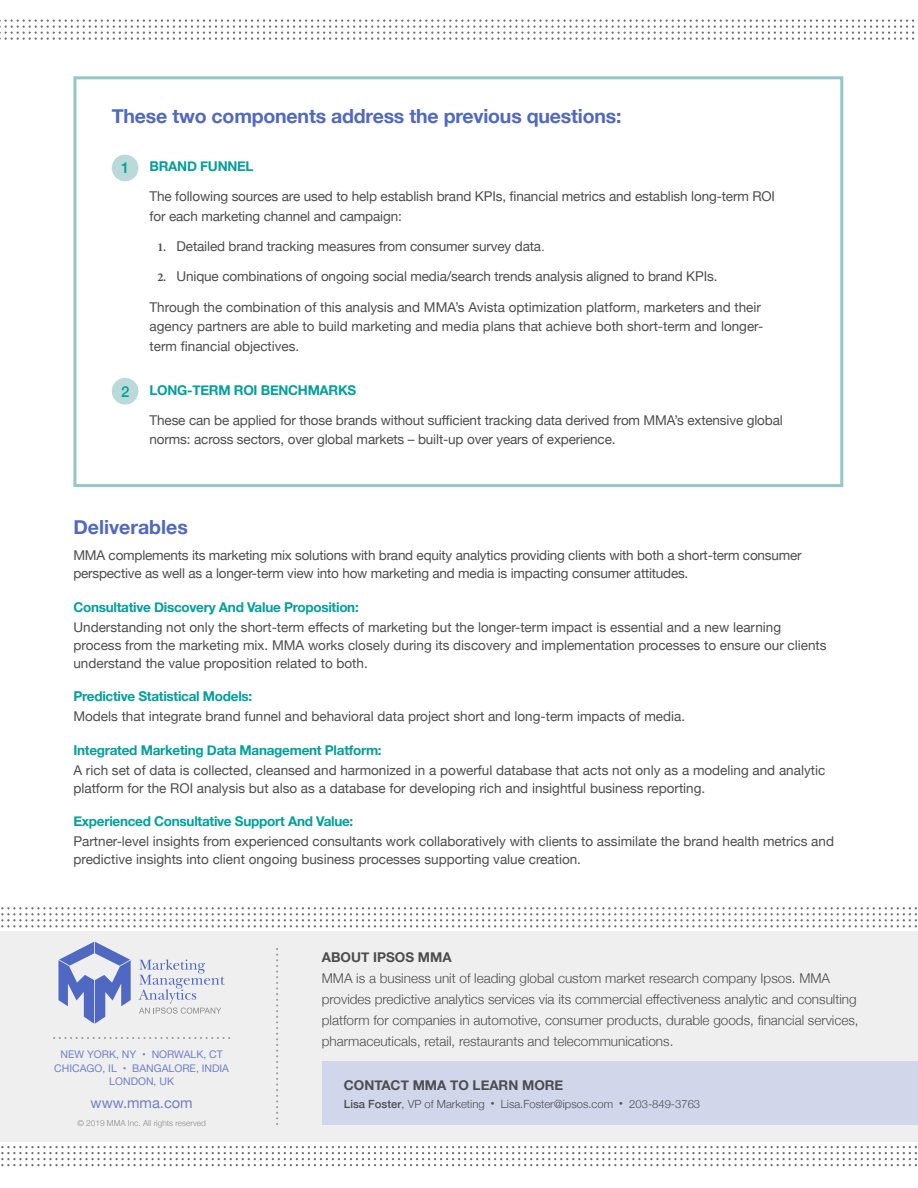
<style>
.page{position:relative;width:918px;height:1188px;background:#fff}
.page>*{position:absolute;margin:0;border:0;box-sizing:border-box;transform-origin:0 0}
.t1{font:700 19.5px "Helvetica Neue";letter-spacing:-.01em;color:#4f68c1}
.t2{font:500 15px "Helvetica Neue";color:#00a09c}
.t3{font:14.7px "Helvetica Neue";color:#6f80c7}
.t4{font:13.5px/18px "Helvetica Neue";color:#4d4d4f}
.t5{font:300 13.5px/21px "Helvetica Neue";color:#4d4d4f}
.t6{font:700 13.5px "Helvetica Neue";letter-spacing:-.02em;color:#00a09c}
.t7{font:700 13.5px "Helvetica Neue";color:#4d4d4f}
.t8{font:300 11.25px "Helvetica Neue";color:#4d4d4f}
.t9{font:10.5px/13.5px "Helvetica Neue";color:#6f80c7;text-align:center}
.t10{font:300 8.25px "Helvetica Neue";color:#8a8c8e}
.s1{font-family:"Minion Pro";font-weight:700;font-size:12px}
.s2{font-family:"Arial"}
.s3{font-weight:500}
.s4{font-size:7.5px}
</style>
<div class="page">
<div style="left:73px;top:76px;width:770px;height:411px;border:3px solid #92c8c6"></div>
<svg style="left:0;top:19px;width:915px;height:21px"></svg>
<div style="left:112px;top:155px;width:26px;height:26px;background:#b9dad8;border-radius:50%"></div>
<div style="left:112px;top:378px;width:26px;height:27px;background:#b9dad8;border-radius:50%"></div>
<div style="left:0;top:931px;width:918px;height:210px;background:#efeff0"></div>
<svg style="left:1px;top:1146px;width:916px;height:20px"></svg>
<svg style="left:1px;top:907px;width:916px;height:20px"></svg>
<svg style="left:53px;top:1037px;width:177px;height:2px"></svg>
<svg style="left:276px;top:948px;width:2px;height:177px"></svg>
<svg style="left:139px;top:959px;width:86px;height:55px"></svg>
<svg style="left:58px;top:942px;width:73px;height:82px"></svg>
<div style="left:322px;top:1062px;width:596px;height:63px;background:#d1d6ea"></div>
<h1 class="t1" style="left:112px;top:100px;width:511px">These two components address the previous questions:</h1>
<p class="t6" style="left:150px;top:156px;width:106px">BRAND FUNNEL</p>
<p class="t4" style="left:150px;top:188px;width:627px;line-height:19.5px">The following sources are used to help establish brand KPIs, financial metrics and establish long-term ROI for each marketing channel and campaign:</p>
<p class="t4" style="left:158px;top:238px;width:389px"><span class="s1">1.</span> Detailed brand tracking measures from consumer survey data<span class="s2">.</span></p>
<p class="t4" style="left:158px;top:268px;width:562px"><span class="s1">2.</span> Unique combinations of ongoing social media/search trends analysis aligned to brand KPIs.</p>
<p class="t4" style="left:150px;top:298px;width:615px;line-height:19.5px">Through the combination of this analysis and MMA’s Avista optimization platform, marketers and their agency partners are able to build marketing and media plans that achieve both short-term and longer&shy;term financial objectives.</p>
<p class="t6" style="left:150px;top:379px;width:208px">LONG-TERM ROI BENCHMARKS</p>
<p class="t4" style="left:150px;top:411px;width:635px;line-height:19.5px">These can be applied for those brands without sufficient tracking data derived from MMA’s extensive global norms: across sectors, over global markets – built-up over years of experience.</p>
<p class="t2" style="left:121px;top:156px;width:10px">1</p>
<p class="t2" style="left:121px;top:379px;width:10px">2</p>
<h1 class="t1" style="left:73px;top:511px;width:116px">Deliverables</h1>
<p class="t4" style="left:73px;top:547px;width:730px">MMA complements its marketing mix solutions with brand equity analytics providing clients with both a short-term consumer perspective as well as a longer-term view into how marketing and media is impacting consumer attitudes.</p>
<p class="t6" style="left:73px;top:596px;width:287px">Consultative Discovery And Value Proposition:</p>
<p class="t4" style="left:73px;top:619px;width:755px">Understanding not only the short-term effects of marketing but the longer-term impact is essential and a new learning process from the marketing mix. MMA works closely during its discovery and implementation processes to ensure our clients understand the value proposition related to both.</p>
<p class="t6" style="left:73px;top:686px;width:180px">Predictive Statistical Models:</p>
<p class="t4" style="left:73px;top:708px;width:613px">Models that integrate brand funnel and behavioral data project short and long-term impacts of media.</p>
<p class="t6" style="left:73px;top:739px;width:310px">Integrated Marketing Data Management Platform:</p>
<p class="t4" style="left:73px;top:762px;width:753px">A rich set of data is collected, cleansed and harmonized in a powerful database that acts not only as a modeling and analytic platform for the ROI analysis but also as a database for developing rich and insightful business reporting.</p>
<p class="t6" style="left:73px;top:811px;width:281px">Experienced Consultative Support And Value:</p>
<p class="t4" style="left:73px;top:833px;width:762px">Partner-level insights from experienced consultants work collaboratively with clients to assimilate the brand health metrics and predictive insights into client ongoing business processes supporting value creation.</p>
<p class="t9" style="left:54px;top:1048px;width:176px">NEW YORK, NY • NORWALK, CT<br>CHICAGO, IL • BANGALORE, INDIA<br>LONDON, UK</p>
<p class="t3" style="left:91px;top:1093px;width:104px">www.mma.com</p>
<p class="t10" style="left:77px;top:1116px;width:130px">© 2019 MMA Inc. All rights reserved</p>
<p class="t7" style="left:322px;top:946px;width:131px">ABOUT IPSOS MMA</p>
<p class="t5" style="left:322px;top:966px;width:538px">MMA is a business unit of leading global custom market research company Ipsos. MMA provides predictive analytics services via its commercial effectiveness analytic and consulting platform for companies in automotive, consumer products, durable goods, financial services, pharmaceuticals, retail, restaurants and telecommunications.</p>
<p class="t7" style="left:344px;top:1075px;width:221px">CONTACT MMA TO LEARN MORE</p>
<p class="t8" style="left:344px;top:1095px;width:358px"><span class="s3">Lisa Foster</span>, VP of Marketing <span class="s4">•</span> Lisa.Foster@ipsos.com <span class="s4">•</span> 203-849-3763</p>
</div>
